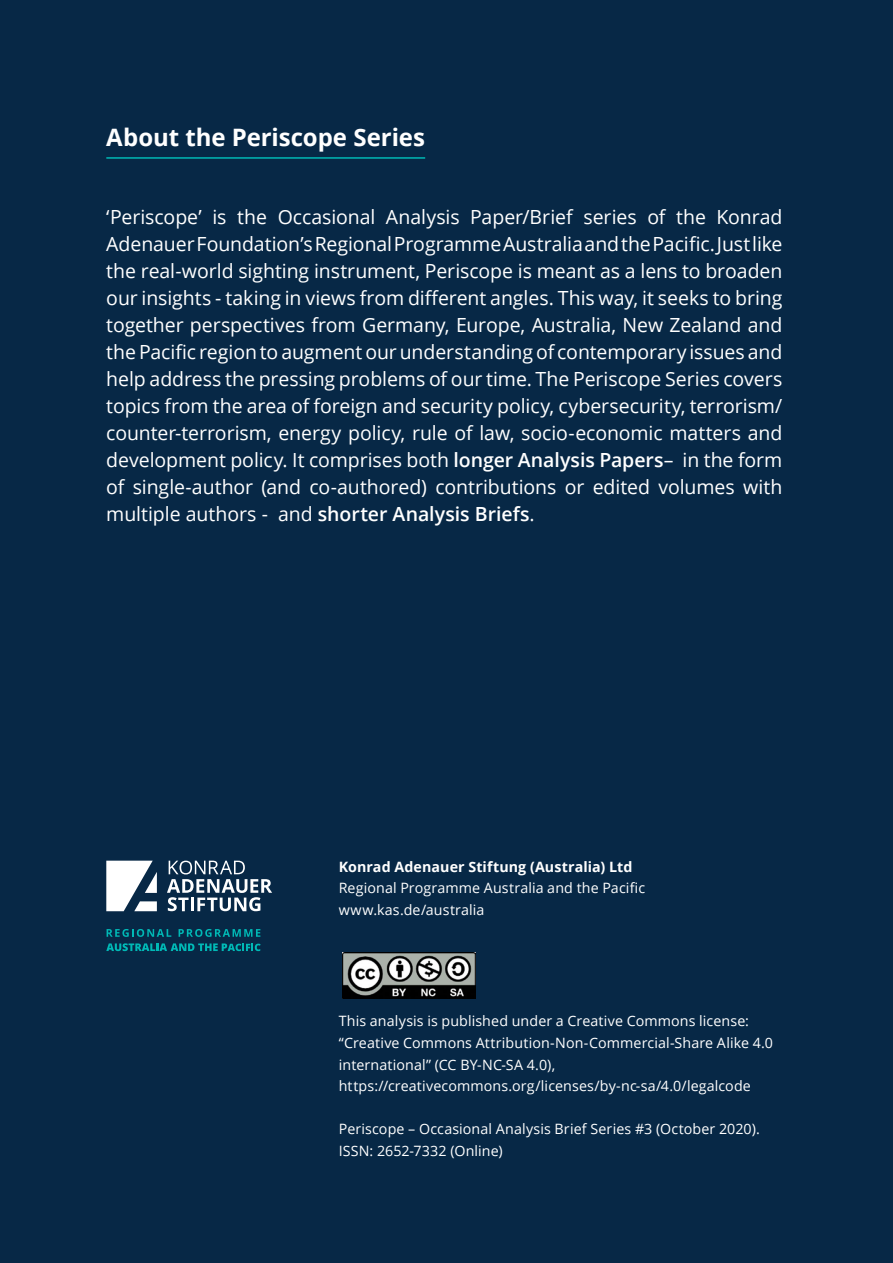
<style>
.page{position:relative;width:893px;height:1263px;background:#072846}
.page>*{position:absolute;margin:0;border:0;box-sizing:border-box;transform-origin:0 0}
.Authors_-_About{font:700 24px "Open Sans";letter-spacing:-.005em;color:#fff}
.t1{font:19.5px/27px "Open Sans";letter-spacing:-.005em;color:#fff;text-align:justify}
.t2{font:14.25px/21.8px "Open Sans";letter-spacing:.01em;color:#fff}
.s1{font-weight:600}
.s2{font-weight:700}
</style>
<div class="page">
<svg style="left:167px;top:861px;width:105px;height:50px"></svg>
<svg style="left:106px;top:861px;width:51px;height:50px"></svg>
<svg style="left:107px;top:929px;width:64px;height:8px"></svg>
<svg style="left:179px;top:929px;width:81px;height:8px"></svg>
<svg style="left:106px;top:943px;width:155px;height:8px"></svg>
<hr style="left:106px;top:157px;width:319px;height:2px;background:#00b8b4">
<img style="left:343px;top:952px;width:132px;height:46px">
<p class="Authors_-_About" style="left:106px;top:120px;width:320px">About the Periscope Series</p>
<p class="t1" style="left:106px;top:203px;width:678px">‘Periscope’ is the Occasional Analysis Paper/Brief series of the Konrad AdenauerFoundation’sRegionalProgrammeAustraliaandthePacific.Justlike the real-world sighting instrument, Periscope is meant as a lens to broaden our insights - taking in views from different angles. This way, it seeks to bring together perspectives from Germany, Europe, Australia, New Zealand and thePacific regiontoaugmentourunderstandingof contemporary issues and help address the pressing problems of our time. The Periscope Series covers topics from the area of foreign and security policy, cybersecurity, terrorism/ counter-terrorism, energy policy, rule of law, socio-economic matters and development policy. It comprises both <span class="s1">longer Analysis Papers</span>– in the form of single-author (and co-authored) contributions or edited volumes with multiple authors - and <span class="s1">shorter Analysis Briefs</span>.</p>
<p class="t2" style="left:339px;top:855px;width:308px"><span class="s2">Konrad Adenauer Stiftung (Australia) Ltd<br></span>Regional Programme Australia and the Pacific www.kas.de/australia</p>
<p class="t2" style="left:339px;top:1010px;width:436px">This analysis is published under a Creative Commons license: “Creative Commons Attribution-Non-Commercial-Share Alike 4.0 international” (CC BY-NC-SA 4.0), https://creativecommons.org/licenses/by-nc-sa/4.0/legalcode</p>
<p class="t2" style="left:339px;top:1118px;width:423px">Periscope – Occasional Analysis Brief Series #3 (October 2020).<br>ISSN: 2652-7332 (Online)</p>
</div>
